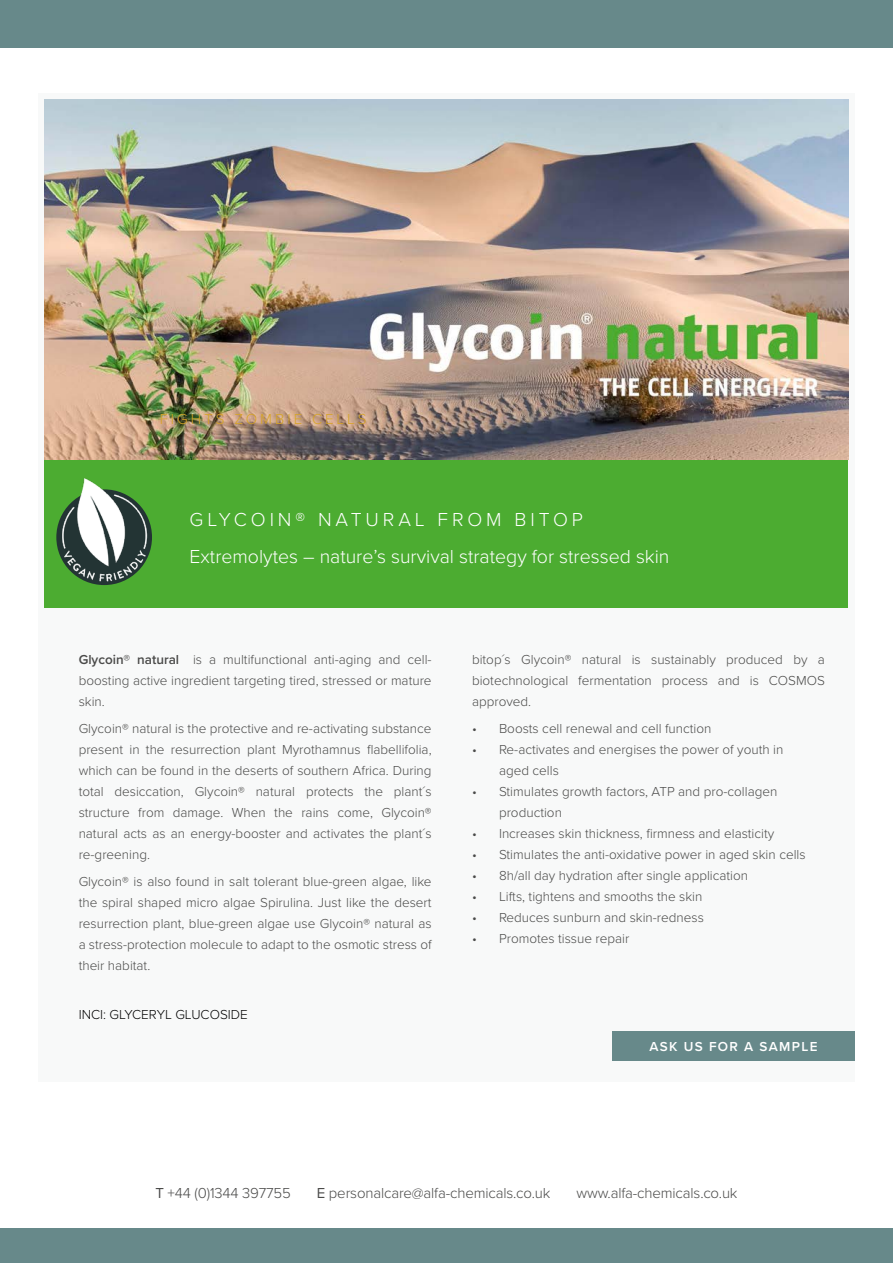
<style>
.page{position:relative;width:893px;height:1263px;background:#fff}
.page>*{position:absolute;margin:0;border:0;box-sizing:border-box;transform-origin:0 0}
.t1{font:300 19.5px/37px "Proxima Nova";color:#fff}
.t2{font:300 15px "Proxima Nova";letter-spacing:-.01em;color:#4a4a49}
.t3{font:300 15px "Proxima Nova";letter-spacing:.2em;color:#d6a426}
.t4{font:300 13.5px/21px "Proxima Nova";color:#4a4a49;text-align:justify}
.t5{font:300 13.5px "Proxima Nova";color:#000}
.t6{font:600 13.5px "Proxima Nova";letter-spacing:.1em;color:#fff}
.s1{font-weight:600}
.s2{font-weight:400}
</style>
<div class="page">
<div style="left:0;top:1229px;width:893px;height:34px;background:#67898a"></div>
<div style="left:0;top:0;width:893px;height:47px;background:#67898a"></div>
<div style="left:38px;top:94px;width:817px;height:988px;background:#f8f9f9"></div>
<div style="left:45px;top:100px;width:803px;height:507px;background:#4cac31"></div>
<img style="left:45px;top:100px;width:803px;height:360px">
<div style="left:612px;top:1031px;width:243px;height:29px;background:#67898a"></div>
<img style="left:44px;top:463px;width:108px;height:141px">
<p class="t3" style="left:160px;top:408px;width:208px">FIGHTS ZOMBIE CELLS</p>
<h1 class="t1" style="left:190px;top:500px;width:481px">GLYCOIN® NATURAL FROM BITOP<br>Extremolytes – nature’s survival strategy for stressed skin</h1>
<p class="t4" style="left:79px;top:648px;width:354px"><span class="s1">Glycoin® natural</span> is a multifunctional anti-aging and cell&shy;boosting active ingredient targeting tired, stressed or mature skin.</p>
<p class="t4" style="left:79px;top:717px;width:354px">Glycoin® natural is the protective and re-activating substance present in the resurrection plant Myrothamnus flabellifolia, which can be found in the deserts of southern Africa. During total desiccation, Glycoin® natural protects the plant´s structure from damage. When the rains come, Glycoin® natural acts as an energy-booster and activates the plant´s re-greening.</p>
<p class="t4" style="left:79px;top:871px;width:354px">Glycoin® is also found in salt tolerant blue-green algae, like the spiral shaped micro algae Spirulina. Just like the desert resurrection plant, blue-green algae use Glycoin® natural as a stress-protection molecule to adapt to the osmotic stress of their habitat.</p>
<p class="t5" style="left:79px;top:1004px;width:171px">INCI: GLYCERYL GLUCOSIDE</p>
<p class="t4" style="left:472px;top:648px;width:354px">bitop´s Glycoin® natural is sustainably produced by a biotechnological fermentation process and is COSMOS approved.</p>
<p class="t4" style="left:472px;top:717px;width:241px">• Boosts cell renewal and cell function</p>
<p class="t4" style="left:499px;top:738px;width:286px;text-indent:-27px">• Re-activates and energises the power of youth in aged cells</p>
<p class="t4" style="left:499px;top:780px;width:280px;text-indent:-27px">• Stimulates growth factors, ATP and pro-collagen production</p>
<p class="t4" style="left:472px;top:822px;width:304px">• Increases skin thickness, firmness and elasticity</p>
<p class="t4" style="left:472px;top:843px;width:335px">• Stimulates the anti-oxidative power in aged skin cells</p>
<p class="t4" style="left:472px;top:864px;width:278px">• 8h/all day hydration after single application</p>
<p class="t4" style="left:472px;top:885px;width:232px">• Lifts, tightens and smooths the skin</p>
<p class="t4" style="left:472px;top:906px;width:233px">• Reduces sunburn and skin-redness</p>
<p class="t4" style="left:472px;top:927px;width:159px">• Promotes tissue repair</p>
<p class="t6" style="left:649px;top:1036px;width:169px">ASK US FOR A SAMPLE</p>
<p class="t2" style="left:155px;top:1182px;width:137px"><span class="s2">T</span> +44 (0)1344 397755</p>
<p class="t2" style="left:317px;top:1182px;width:235px"><span class="s2">E</span> personalcare@alfa-chemicals.co.uk</p>
<p class="t2" style="left:576px;top:1182px;width:163px">www.alfa-chemicals.co.uk</p>
</div>
